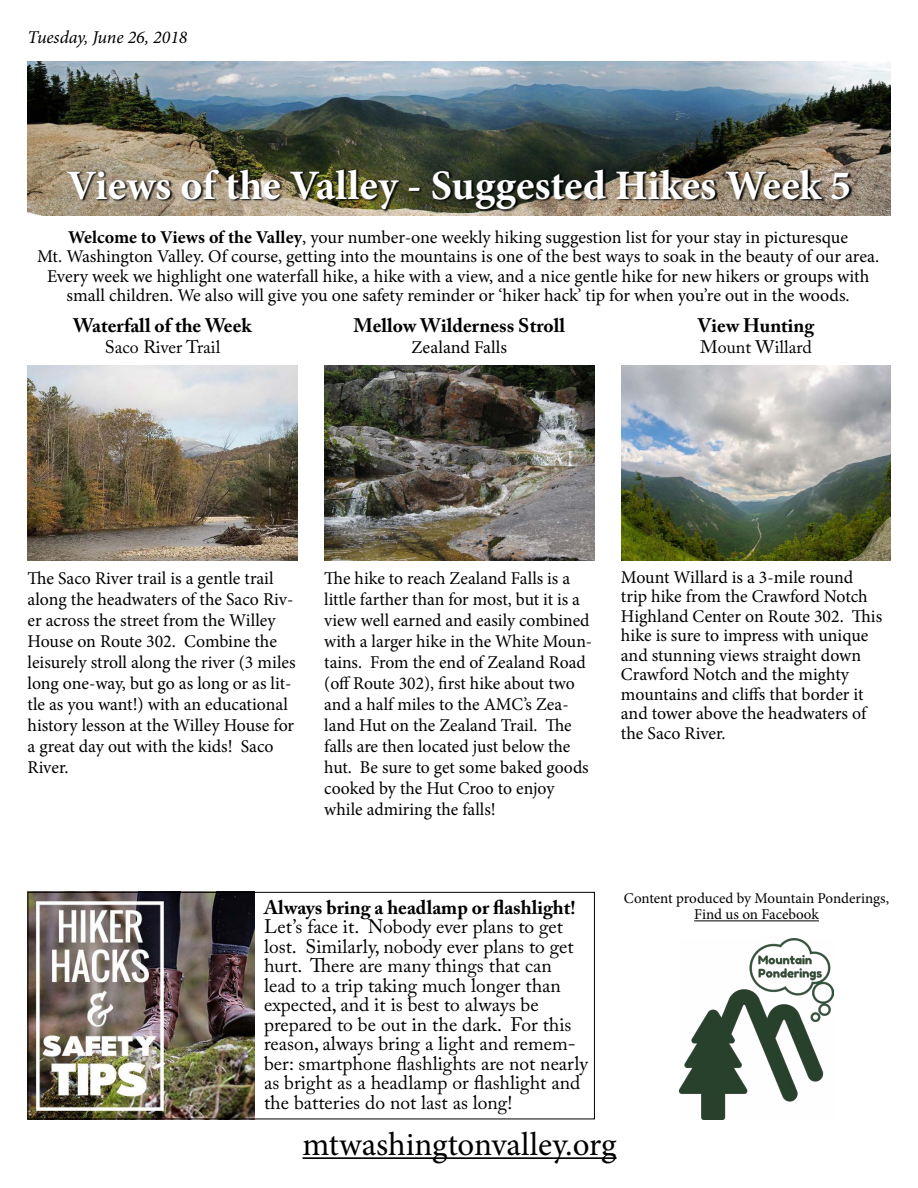
<style>
.page{position:relative;width:918px;height:1188px;background:#fff}
.page>*{position:absolute;margin:0;border:0;box-sizing:border-box;transform-origin:0 0}
.t1{font:700 42px "Minion Pro";color:#fff}
.t2{font:33px "Minion Pro";color:#000}
.t3{font:19.5px/19.5px "Adobe Caslon Pro";color:#000}
.t4{font:700 19.5px "Adobe Caslon Pro";color:#000}
.t5{font:18px/21px "Minion Pro";color:#000}
.t6{font:18px "Adobe Caslon Pro";color:#000}
.t7{font:italic 18px "Minion Pro";letter-spacing:-.005em;color:#000}
.t8{font:15px/16.5px "Minion Pro";letter-spacing:-.005em;color:#000;text-align:center}
.s1{font-weight:700}
</style>
<div class="page">
<img style="left:621px;top:366px;width:270px;height:194px">
<img style="left:324px;top:366px;width:270px;height:194px">
<img style="left:28px;top:62px;width:863px;height:154px">
<img style="left:28px;top:366px;width:270px;height:194px">
<img style="left:67px;top:168px;width:786px;height:44px">
<img style="left:680px;top:938px;width:153px;height:181px">
<hr style="left:694px;top:921px;width:125px;height:1px;background:#000">
<hr style="left:303px;top:1157px;width:314px;height:2px;background:#000">
<img style="left:30px;top:894px;width:225px;height:223px">
<div style="left:28px;top:892px;width:567px;height:227px;border:1px solid #000"></div>
<p class="t7" style="left:28px;top:25px;width:162px">Tuesday, June 26, 2018</p>
<h1 class="t1" style="left:67px;top:156px;width:786px">Views of the Valley - Suggested Hikes Week 5</h1>
<p class="t5" style="left:37px;top:227px;width:843px;line-height:19.5px;text-align:center"><span class="s1">Welcome to Views of the Valley</span>, your number-one weekly hiking suggestion list for your stay in picturesque<br>Mt. Washington Valley. Of course, getting into the mountains is one of the best ways to soak in the beauty of our area.<br>Every week we highlight one waterfall hike, a hike with a view, and a nice gentle hike for new hikers or groups with small children. We also will give you one safety reminder or ‘hiker hack’ tip for when you’re out in the woods.</p>
<p class="t4" style="left:73px;top:314px;width:180px">Waterfall of the Week</p>
<p class="t6" style="left:105px;top:337px;width:117px">Saco River Trail</p>
<p class="t4" style="left:353px;top:314px;width:213px">Mellow Wilderness Stroll</p>
<p class="t5" style="left:412px;top:337px;width:97px">Zealand Falls</p>
<p class="t4" style="left:698px;top:314px;width:118px">View Hunting</p>
<p class="t6" style="left:700px;top:337px;width:113px">Mount Willard</p>
<p class="t5" style="left:28px;top:567px;width:270px">The Saco River trail is a gentle trail along the headwaters of the Saco Riv&shy;er across the street from the Willey House on Route 302. Combine the leisurely stroll along the river (3 miles long one-way, but go as long or as lit&shy;tle as you want!) with an educational history lesson at the Willey House for a great day out with the kids! Saco River.</p>
<p class="t5" style="left:621px;top:567px;width:263px;line-height:19.5px">Mount Willard is a 3-mile round trip hike from the Crawford Notch<br>Highland Center on Route 302. This hike is sure to impress with unique and stunning views straight down<br>Crawford Notch and the mighty mountains and cliffs that border it and tower above the headwaters of the Saco River.</p>
<p class="t5" style="left:324px;top:567px;width:269px">The hike to reach Zealand Falls is a little farther than for most, but it is a view well earned and easily combined with a larger hike in the White Moun&shy;tains. From the end of Zealand Road (off Route 302), first hike about two and a half miles to the AMC’s Zea&shy;land Hut on the Zealand Trail. The falls are then located just below the hut. Be sure to get some baked goods cooked by the Hut Croo to enjoy while admiring the falls!</p>
<p class="t4" style="left:264px;top:896px;width:313px">Always bring a headlamp or flashlight!</p>
<p class="t3" style="left:264px;top:917px;width:326px">Let’s face it. Nobody ever plans to get lost. Similarly, nobody ever plans to get hurt. There are many things that can lead to a trip taking much longer than expected, and it is best to always be prepared to be out in the dark. For this reason, always bring a light and remem&shy;ber: smartphone flashlights are not nearly as bright as a headlamp or flashlight and the batteries do not last as long!</p>
<p class="t8" style="left:624px;top:890px;width:267px">Content produced by Mountain Ponderings,<br>Find us on Facebook</p>
<h2 class="t2" style="left:303px;top:1122px;width:316px">mtwashingtonvalley.org</h2>
</div>
